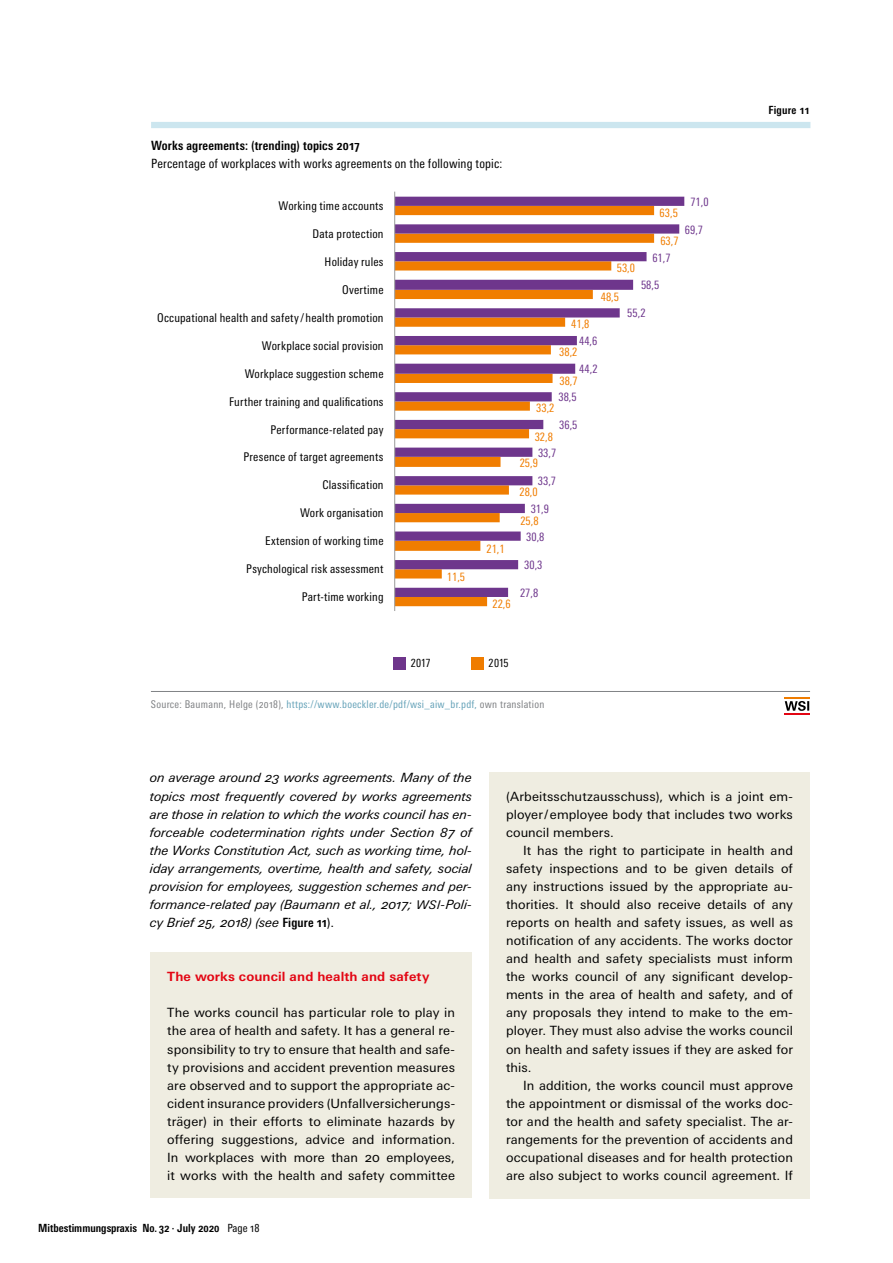
<style>
.page{position:relative;width:893px;height:1263px;background:#fff}
.page>*{position:absolute;margin:0;border:0;box-sizing:border-box;transform-origin:0 0}
.Sand_Infobox_im_Flie{font:12.75px/18px "Univers Next Pro";letter-spacing:.01em;color:#000;text-align:justify}
.Grundtext{font:italic 12.75px/18px "Univers Next Pro";letter-spacing:.005em;color:#000;text-align:justify}
.Untertitel___AT{font:condensed 12.75px "Univers Next Pro";letter-spacing:.015em;color:#000}
.Untertitel___AT-2{font:700 condensed 12.75px "Univers Next Pro";letter-spacing:.01em;color:#000}
.Sand_Infobox_im_Flie-2{font:700 12.75px "Univers Next Pro";letter-spacing:.01em;color:#e30513}
.Grundtext-2{font:condensed 12px "Univers Next Pro";letter-spacing:.015em;color:#000}
.t1{font:condensed 11.55px "Univers Next Pro";color:#f07d00}
.t2{font:condensed 11.55px "Univers Next Pro";color:#6e368c}
.t3{font:700 condensed 11.25px "Univers Next Pro";color:#000}
.Legende_1___AT{font:condensed 11.25px "Univers Next Pro";letter-spacing:.03em;color:#000}
.t4{font:700 condensed 11.25px "Univers Next Pro";letter-spacing:.025em;color:#000}
.t5{font:condensed 10.65px "Univers Next Pro";letter-spacing:.025em;color:#66a3b9}
.s1{color:#808285}
.s2{font-size:12px}
.s3{font-weight:700;font-style:normal;font-stretch:condensed}
.s4{font-style:normal}
.s5{font-weight:400}
</style>
<div class="page">
<div style="left:489px;top:772px;width:321px;height:83px;background:#efede1"></div>
<div style="left:489px;top:826px;width:321px;height:264px;background:#efede1"></div>
<div style="left:489px;top:1061px;width:321px;height:137px;background:#efede1"></div>
<div style="left:150px;top:952px;width:322px;height:47px;background:#efede1"></div>
<div style="left:150px;top:989px;width:322px;height:209px;background:#efede1"></div>
<div style="left:151px;top:122px;width:659px;height:6px;background:#cce6ef"></div>
<hr style="left:151px;top:691px;width:659px;height:1px;background:#808285">
<div style="left:393px;top:657px;width:13px;height:13px;background:#6e358b"></div>
<div style="left:471px;top:657px;width:13px;height:13px;background:#ef7c00"></div>
<hr style="left:785px;top:697px;width:25px;height:2px;background:#ef7c00">
<svg style="left:785px;top:701px;width:25px;height:13px"></svg>
<svg style="left:395px;top:597px;width:93px;height:9px"></svg>
<svg style="left:395px;top:197px;width:289px;height:400px"></svg>
<hr style="left:394px;top:192px;width:1px;height:419px;background:#999">
<p class="Untertitel___AT-2" style="left:151px;top:138px;width:210px">Works agreements: (trending) topics 2017</p>
<p class="Untertitel___AT" style="left:151px;top:156px;width:353px">Percentage of workplaces with works agreements on the following topic:</p>
<p class="Grundtext-2" style="left:278px;top:199px;width:107px">Working time accounts</p>
<p class="Grundtext-2" style="left:312px;top:227px;width:73px">Data protection</p>
<p class="Grundtext-2" style="left:325px;top:255px;width:60px">Holiday rules</p>
<p class="Grundtext-2" style="left:342px;top:283px;width:43px">Overtime</p>
<p class="Grundtext-2" style="left:157px;top:311px;width:228px">Occupational health and safety/health promotion</p>
<p class="Grundtext-2" style="left:262px;top:339px;width:123px">Workplace social provision</p>
<p class="Grundtext-2" style="left:245px;top:366px;width:140px">Workplace suggestion scheme</p>
<p class="Grundtext-2" style="left:229px;top:394px;width:156px">Further training and qualifications</p>
<p class="Grundtext-2" style="left:270px;top:422px;width:115px">Performance-related pay</p>
<p class="Grundtext-2" style="left:243px;top:450px;width:142px">Presence of target agreements</p>
<p class="Grundtext-2" style="left:323px;top:478px;width:63px">Classification</p>
<p class="Grundtext-2" style="left:300px;top:506px;width:85px">Work organisation</p>
<p class="Grundtext-2" style="left:265px;top:534px;width:120px">Extension of working time</p>
<p class="Grundtext-2" style="left:246px;top:562px;width:139px">Psychological risk assessment</p>
<p class="Grundtext-2" style="left:302px;top:590px;width:83px">Part-time working</p>
<p class="t1" style="left:486px;top:542px;width:20px">21,1</p>
<p class="t1" style="left:447px;top:570px;width:20px">11,5</p>
<p class="t1" style="left:492px;top:597px;width:20px">22,6</p>
<p class="t1" style="left:660px;top:206px;width:20px">63,5</p>
<p class="t2" style="left:690px;top:195px;width:20px">71,0</p>
<p class="t1" style="left:617px;top:262px;width:20px">53,0</p>
<p class="t2" style="left:685px;top:223px;width:20px">69,7</p>
<p class="t1" style="left:660px;top:234px;width:20px">63,7</p>
<p class="t2" style="left:652px;top:251px;width:20px">61,7</p>
<p class="t1" style="left:571px;top:317px;width:20px">41,8</p>
<p class="t1" style="left:601px;top:291px;width:20px">48,5</p>
<p class="t2" style="left:579px;top:334px;width:20px">44,6</p>
<p class="t1" style="left:559px;top:345px;width:20px">38,2</p>
<p class="t2" style="left:579px;top:362px;width:20px">44,2</p>
<p class="t1" style="left:559px;top:374px;width:20px">38,7</p>
<p class="t2" style="left:558px;top:390px;width:20px">38,5</p>
<p class="t1" style="left:536px;top:401px;width:20px">33,2</p>
<p class="t2" style="left:559px;top:418px;width:20px">36,5</p>
<p class="t1" style="left:535px;top:430px;width:20px">32,8</p>
<p class="t2" style="left:538px;top:446px;width:20px">33,7</p>
<p class="t1" style="left:520px;top:456px;width:20px">25,9</p>
<p class="t2" style="left:538px;top:474px;width:20px">33,7</p>
<p class="t1" style="left:520px;top:485px;width:20px">28,0</p>
<p class="t2" style="left:531px;top:502px;width:20px">31,9</p>
<p class="t1" style="left:520px;top:514px;width:20px">25,8</p>
<p class="t2" style="left:526px;top:530px;width:20px">30,8</p>
<p class="t2" style="left:524px;top:558px;width:20px">30,3</p>
<p class="t2" style="left:520px;top:586px;width:20px">27,8</p>
<p class="t2" style="left:641px;top:279px;width:20px">58,5</p>
<p class="t2" style="left:627px;top:307px;width:20px">55,2</p>
<p class="Legende_1___AT" style="left:411px;top:657px;width:21px">2017</p>
<p class="Legende_1___AT" style="left:489px;top:657px;width:21px">2015</p>
<p class="t5" style="left:151px;top:698px;width:395px"><span class="s1">Source: Baumann, Helge (2018),</span> https://www.boeckler.de/pdf/wsi_aiw_br.pdf, <span class="s1">own translation</span></p>
<p class="t4" style="left:768px;top:103px;width:42px">Figure 11</p>
<p class="Grundtext" style="left:150px;top:769px;width:323px">on average around 23 works agreements. Many of the topics most frequently covered by works agreements are those in relation to which the works council has en&shy;forceable codetermination rights under Section 87 of the Works Constitution Act, such as working time, hol&shy;iday arrangements, overtime, health and safety, social provision for employees, suggestion schemes and per&shy;formance-related pay (Baumann et al., 2017; <span class="s2">WSI</span>-Poli&shy;cy Brief 25, 2018) (see <span class="s3">Figure 11</span><span class="s4">).</span></p>
<p class="Sand_Infobox_im_Flie-2" style="left:167px;top:969px;width:264px">The works council and health and safety</p>
<p class="Sand_Infobox_im_Flie" style="left:167px;top:1004px;width:289px">The works council has particular role to play in the area of health and safety. It has a general re&shy;sponsibility to try to ensure that health and safe&shy;ty provisions and accident prevention measures are observed and to support the appropriate ac&shy;cident insurance providers (Unfallversicherungs&shy;träger) in their efforts to eliminate hazards by offering suggestions, advice and information.<br>In workplaces with more than 20 employees, it works with the health and safety committee</p>
<p class="t3" style="left:38px;top:1221px;width:223px">Mitbestimmungspraxis No. 32 · July 2020 <span class="s5">Page 18</span></p>
<p class="Sand_Infobox_im_Flie" style="left:506px;top:787px;width:288px">(Arbeitsschutzausschuss), which is a joint em&shy;ployer/employee body that includes two works council members.</p>
<p class="Sand_Infobox_im_Flie" style="left:506px;top:841px;width:288px;text-indent:17px">It has the right to participate in health and safety inspections and to be given details of any instructions issued by the appropriate au&shy;thorities. It should also receive details of any reports on health and safety issues, as well as notification of any accidents. The works doctor and health and safety specialists must inform the works council of any significant develop&shy;ments in the area of health and safety, and of any proposals they intend to make to the em&shy;ployer. They must also advise the works council on health and safety issues if they are asked for this.</p>
<p class="Sand_Infobox_im_Flie" style="left:506px;top:1076px;width:288px;text-indent:17px">In addition, the works council must approve the appointment or dismissal of the works doc&shy;tor and the health and safety specialist. The ar&shy;rangements for the prevention of accidents and occupational diseases and for health protection are also subject to works council agreement. If</p>
</div>
